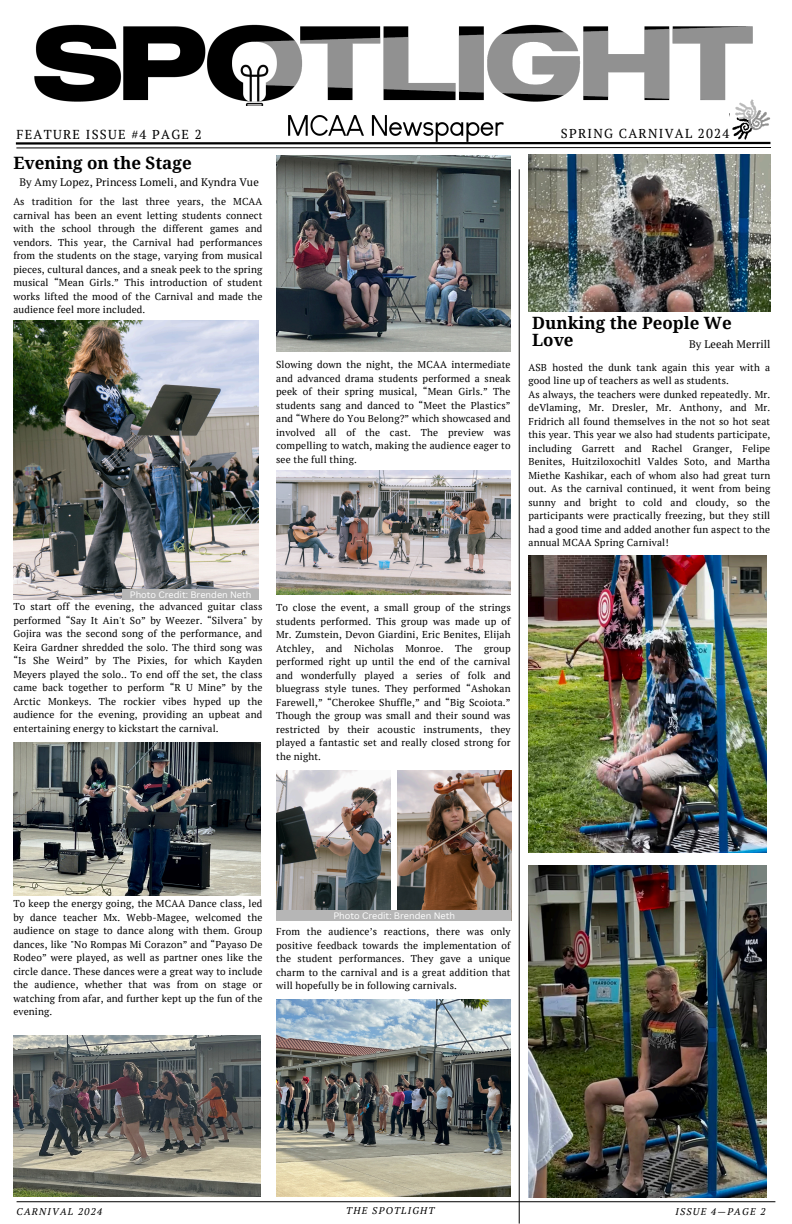
<style>
.page{position:relative;width:792px;height:1224px;background:#fff}
.page>*{position:absolute;margin:0;border:0;box-sizing:border-box;transform-origin:0 0}
.t1{font:700 17px/17.2px "Droid Serif";color:#000}
.t2{font:13px "PT Serif";letter-spacing:.1em;color:#000}
.t3{font:10.9px "PT Serif";letter-spacing:.01em;color:#000}
.t4{font:10px/13.5px "PT Serif";letter-spacing:.015em;color:#000;text-align:justify}
.t5{font:italic 9.7px "PT Serif";letter-spacing:.13em;color:#000}
.t6{font:9.1px "Canva Sans";color:#fff}
</style>
<div class="page">
<hr style="left:17px;top:1201px;width:758px;height:1px;background:#000">
<img style="left:34px;top:24px;width:719px;height:81px">
<svg style="left:15px;top:141px;width:756px;height:8px"></svg>
<img style="left:729px;top:99px;width:42px;height:41px">
<img style="left:287px;top:115px;width:218px;height:27px">
<hr style="left:519px;top:169px;width:1px;height:1055px;background:#000">
<img style="left:528px;top:154px;width:243px;height:158px">
<img style="left:276px;top:471px;width:234px;height:124px">
<img style="left:13px;top:321px;width:246px;height:279px">
<img style="left:13px;top:743px;width:248px;height:152px">
<img style="left:13px;top:1035px;width:248px;height:162px">
<img style="left:276px;top:156px;width:235px;height:196px">
<img style="left:276px;top:770px;width:114px;height:150px">
<img style="left:276px;top:1000px;width:235px;height:196px">
<img style="left:528px;top:555px;width:239px;height:297px">
<img style="left:528px;top:866px;width:239px;height:331px">
<div style="left:122px;top:589px;width:137px;height:11px;background:#b6b6b6"></div>
<img style="left:398px;top:770px;width:114px;height:150px">
<div style="left:277px;top:910px;width:234px;height:11px;background:#b6b6b6"></div>
<p class="t2" style="left:16px;top:125px;width:187px">FEATURE ISSUE #4 PAGE 2</p>
<p class="t1" style="left:13px;top:155px;width:180px">Evening on the Stage</p>
<p class="t3" style="left:19px;top:174px;width:241px">By Amy Lopez, Princess Lomeli, and Kyndra Vue</p>
<h3 class="t4" style="left:13px;top:194px;width:251px">As tradition for the last three years, the MCAA carnival has been an event letting students connect with the school through the different games and vendors. This year, the Carnival had performances from the students on the stage, varying from musical pieces, cultural dances, and a sneak peek to the spring musical “Mean Girls.” This introduction of student works lifted the mood of the Carnival and made the audience feel more included.</h3>
<h2 class="t4" style="left:276px;top:358px;width:236px">Slowing down the night, the MCAA intermediate and advanced drama students performed a sneak peek of their spring musical, “Mean Girls.” The students sang and danced to “Meet the Plastics” and “Where do You Belong?” which showcased and involved all of the cast. The preview was compelling to watch, making the audience eager to see the full thing.</h2>
<p class="t6" style="left:130px;top:588px;width:123px">Photo Credit: Brenden Neth</p>
<h3 class="t4" style="left:13px;top:599px;width:251px">To start off the evening, the advanced guitar class performed “Say It Ain't So” by Weezer. “Silvera" by Gojira was the second song of the performance, and Keira Gardner shredded the solo. The third song was “Is She Weird” by The Pixies, for which Kayden Meyers played the solo.. To end off the set, the class came back together to perform “R U Mine” by the Arctic Monkeys. The rockier vibes hyped up the audience for the evening, providing an upbeat and entertaining energy to kickstart the carnival.</h3>
<h1 class="t4" style="left:276px;top:601px;width:236px">To close the event, a small group of the strings students performed. This group was made up of Mr. Zumstein, Devon Giardini, Eric Benites, Elijah Atchley, and Nicholas Monroe. The group performed right up until the end of the carnival and wonderfully played a series of folk and bluegrass style tunes. They performed “Ashokan Farewell,” “Cherokee Shuffle,” and “Big Scoiota.” Though the group was small and their sound was restricted by their acoustic instruments, they played a fantastic set and really closed strong for the night.</h1>
<p class="t2" style="left:561px;top:124px;width:170px">SPRING CARNIVAL 2024</p>
<h3 class="t1" style="left:532px;top:315px;width:201px">Dunking the People We<br>Love</h3>
<p class="t3" style="left:689px;top:337px;width:83px">By Leeah Merrill</p>
<p class="t4" style="left:528px;top:360px;width:243px;text-align:left">ASB hosted the dunk tank again this year with a good line up of teachers as well as students.<br>As always, the teachers were dunked repeatedly. Mr. deVlaming, Mr. Dresler, Mr. Anthony, and Mr.<br>Fridrich all found themselves in the not so hot seat this year. This year we also had students participate, including Garrett and Rachel Granger, Felipe Benites, Huitziloxochitl Valdes Soto, and Martha Miethe Kashikar, each of whom also had great turn out. As the carnival continued, it went from being sunny and bright to cold and cloudy, so the participants were practically freezing, but they still had a good time and added another fun aspect to the annual MCAA Spring Carnival!</p>
<h3 class="t4" style="left:13px;top:896px;width:251px">To keep the energy going, the MCAA Dance class, led by dance teacher Mx. Webb-Magee, welcomed the audience on stage to dance along with them. Group dances, like "No Rompas Mi Corazon” and “Payaso De Rodeo” were played, as well as partner ones like the circle dance. These dances were a great way to include the audience, whether that was from on stage or watching from afar, and further kept up the fun of the evening.</h3>
<p class="t6" style="left:333px;top:909px;width:123px">Photo Credit: Brenden Neth</p>
<p class="t4" style="left:276px;top:925px;width:236px">From the audience’s reactions, there was only positive feedback towards the implementation of the student performances. They gave a unique charm to the carnival and is a great addition that will hopefully be in following carnivals.</p>
<p class="t5" style="left:17px;top:1205px;width:87px">CARNIVAL 2024</p>
<p class="t5" style="left:346px;top:1204px;width:90px">THE SPOTLIGHT</p>
<p class="t5" style="left:675px;top:1205px;width:92px">ISSUE 4—PAGE 2</p>
</div>
